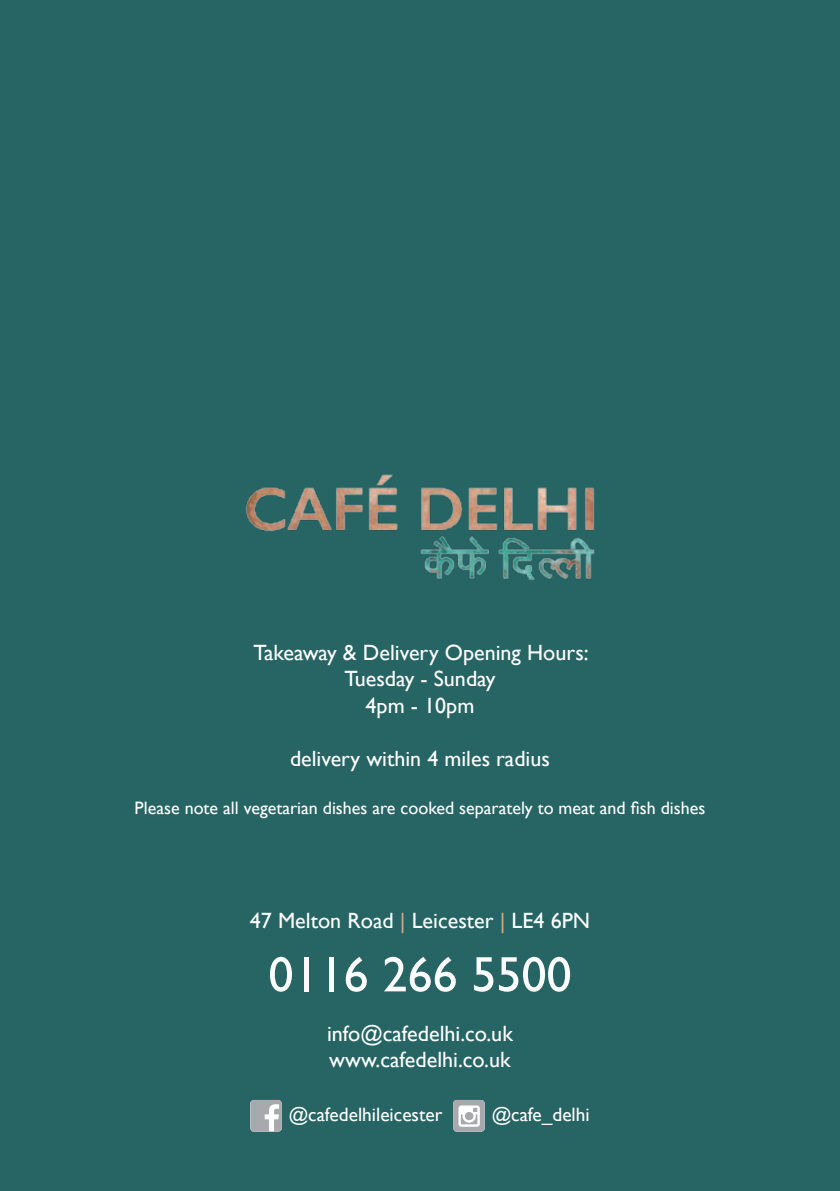
<style>
.page{position:relative;width:840px;height:1191px;background:#fff}
.page>*{position:absolute;margin:0;border:0;box-sizing:border-box;transform-origin:0 0}
.t1{font:50px "Gill Sans";color:#fff}
.t2{font:22px/26.4px "Gill Sans";color:#fff}
.t3{font:19.4px "Gill Sans";color:#fff}
.t4{font:18px "Gill Sans";color:#fff}
.s1{color:#d6a683}
</style>
<div class="page">
<div style="left:0;top:0;width:839px;height:1191px;background:#276464"></div>
<img style="left:245px;top:474px;width:350px;height:106px">
<svg style="left:250px;top:1100px;width:31px;height:31px"></svg>
<svg style="left:453px;top:1100px;width:31px;height:31px"></svg>
<p class="t2" style="left:253px;top:639px;width:336px;text-align:center">Takeaway &amp; Delivery Opening Hours:<br>Tuesday - Sunday<br>4pm - 10pm</p>
<p class="t2" style="left:290px;top:745px;width:261px">delivery within 4 miles radius</p>
<p class="t4" style="left:134px;top:797px;width:572px">Please note all vegetarian dishes are cooked separately to meat and fish dishes</p>
<p class="t2" style="left:250px;top:907px;width:342px">47 Melton Road <span class="s1">|</span> Leicester <span class="s1">|</span> LE4 6PN</p>
<h1 class="t1" style="left:268px;top:945px;width:304px">0116 266 5500</h1>
<p class="t2" style="left:327px;top:1019px;width:187px">info@cafedelhi.co.uk www.cafedelhi.co.uk</p>
<p class="t3" style="left:288px;top:1102px;width:155px">@cafedelhileicester</p>
<p class="t3" style="left:491px;top:1102px;width:100px">@cafe_delhi</p>
</div>
